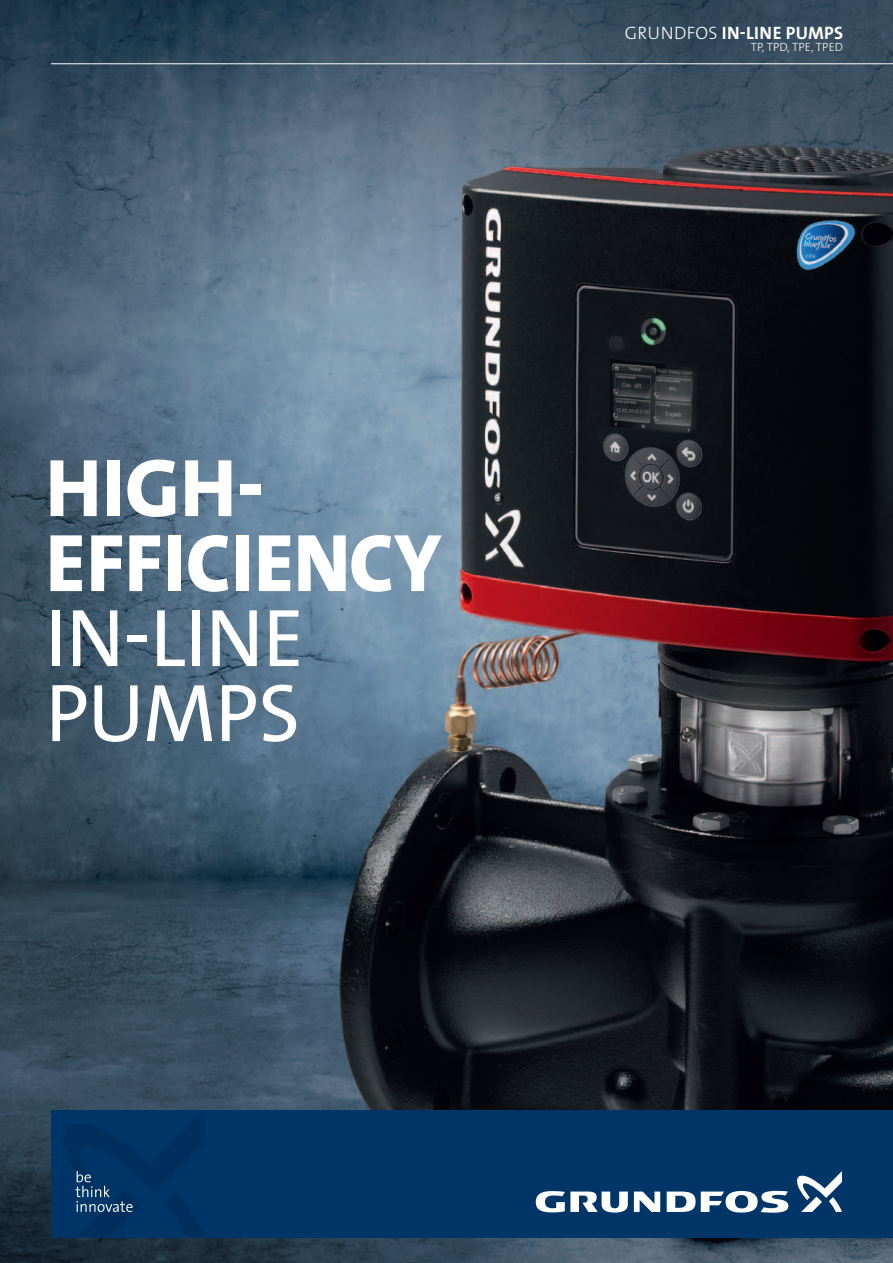
<style>
.page{position:relative;width:893px;height:1263px;background:#fff}
.page>*{position:absolute;margin:0;border:0;box-sizing:border-box;transform-origin:0 0}
.t1{font:82.5px/75px "Grundfos The Sans V2 OT 8 XB";color:#fff}
.t2{font:82.5px/75px "Grundfos The Sans V2 OT 5 R";letter-spacing:-.015em;color:#fff}
.t3{font:18px "Grundfos The Sans V2 OT 7 B";letter-spacing:.015em;color:#fff}
.t4{font:12px "Grundfos The Sans V2 OT 3 L";letter-spacing:.015em;color:#fff}
.s1{font-family:"Grundfos The Sans V2 OT 3 L"}
</style>
<div class="page">
<img style="left:0;top:0;width:893px;height:1263px">
<div style="left:51px;top:1110px;width:842px;height:127px;background:#003667"></div>
<svg style="left:634px;top:1191px;width:26px;height:21px"></svg>
<svg style="left:536px;top:1191px;width:92px;height:21px"></svg>
<svg style="left:667px;top:1191px;width:121px;height:22px"></svg>
<svg style="left:797px;top:1171px;width:45px;height:41px"></svg>
<svg style="left:75px;top:1171px;width:58px;height:41px"></svg>
<hr style="left:51px;top:63px;width:842px;height:1px;background:#fff">
<h1 class="t1" style="left:46px;top:451px;width:398px">HIGH-<br>EFFICIENCY</h1>
<h1 class="t2" style="left:45px;top:601px;width:260px">IN-LINE<br>PUMPS</h1>
<p class="t3" style="left:625px;top:21px;width:220px"><span class="s1">GRUNDFOS</span> IN-LINE PUMPS</p>
<p class="t4" style="left:751px;top:39px;width:94px">TP, TPD, TPE, TPED</p>
</div>
